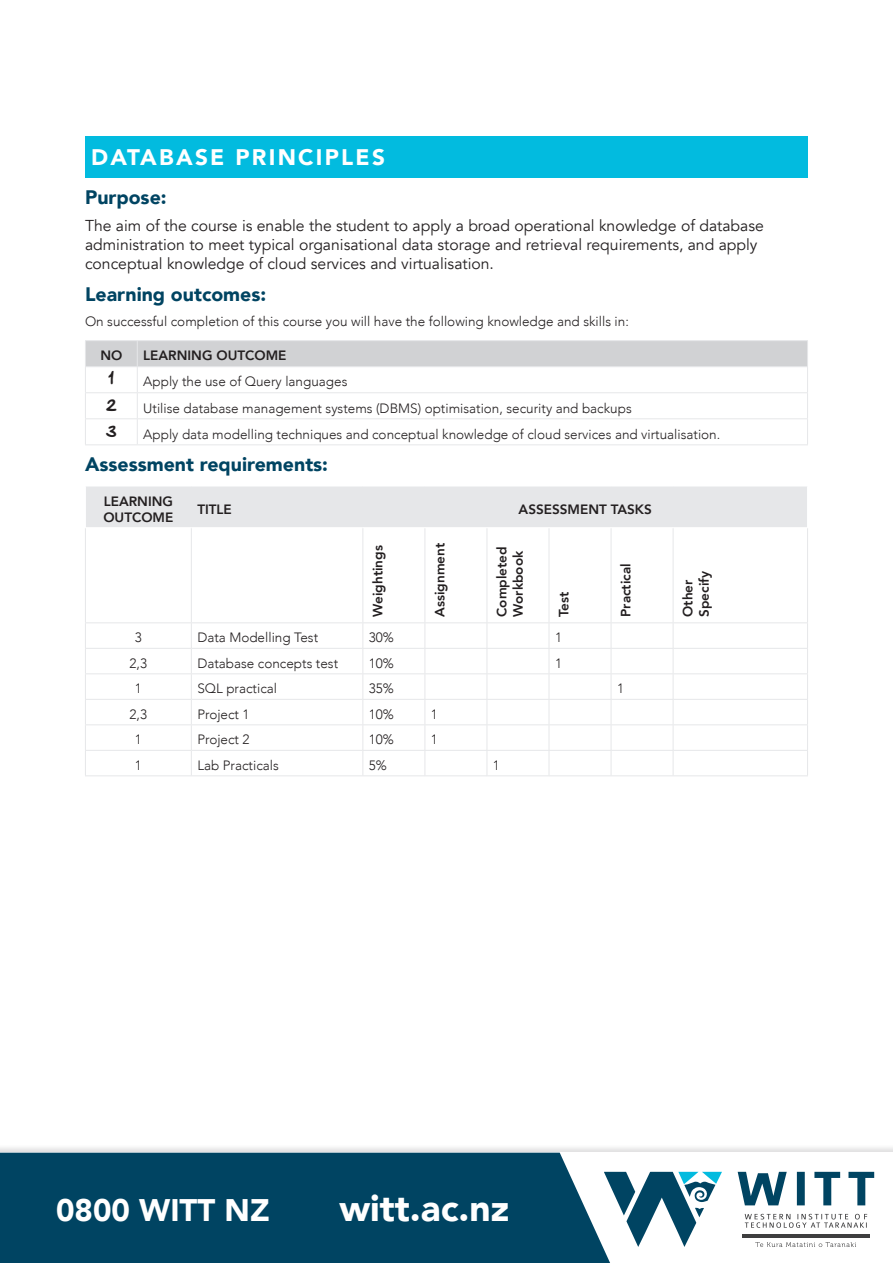
<style>
.page{position:relative;width:893px;height:1263px;background:#fff}
.page>*{position:absolute;margin:0;border:0;box-sizing:border-box;transform-origin:0 0}
.t1{font:900 36.9px "Avenir";color:#fff}
.t2{font:900 31.2px "Avenir";color:#fff}
.t3{font:900 22.5px "Avenir";letter-spacing:.1em;color:#fff}
.t4{font:900 19.5px "Avenir";color:#004462}
.t5{font:15.75px/18.9px "Avenir";color:#231f20}
.t6{font:300 13.5px "Avenir";color:#231f20}
.t7{font:800 13.5px/16.2px "Avenir";color:#231f20}
.t8{font:13.5px "Hand Of Sean Demo";color:#231f20}
</style>
<div class="page">
<div style="left:0;top:1144px;width:893px;height:119px;background:#231f20;opacity:.14"></div>
<div style="left:0;top:1153px;width:893px;height:110px;background:#fff"></div>
<div style="left:0;top:1153px;width:610px;height:110px;background:#004462"></div>
<svg style="left:604px;top:1172px;width:118px;height:75px"></svg>
<svg style="left:755px;top:1242px;width:101px;height:5px"></svg>
<svg style="left:745px;top:1214px;width:122px;height:14px"></svg>
<svg style="left:738px;top:1172px;width:136px;height:33px"></svg>
<hr style="left:742px;top:1234px;width:128px;height:3px;background:#3e3e3f">
<div style="left:85px;top:137px;width:723px;height:41px;background:#02bbdf"></div>
<hr style="left:85px;top:340px;width:52px;height:1px;background:#e6e7e9">
<hr style="left:137px;top:340px;width:671px;height:1px;background:#e6e7e9">
<svg style="left:85px;top:341px;width:723px;height:103px"></svg>
<hr style="left:85px;top:444px;width:52px;height:1px;background:#e6e7e9">
<hr style="left:137px;top:444px;width:671px;height:1px;background:#e6e7e9">
<div style="left:86px;top:487px;width:721px;height:40px;background:#e6e7e9"></div>
<hr style="left:191px;top:486px;width:1px;height:41px;background:#e6e7e9">
<hr style="left:362px;top:486px;width:1px;height:41px;background:#e6e7e9">
<hr style="left:85px;top:528px;width:1px;height:94px;background:#e6e7e9">
<hr style="left:191px;top:528px;width:1px;height:94px;background:#e6e7e9">
<hr style="left:362px;top:528px;width:1px;height:94px;background:#e6e7e9">
<hr style="left:425px;top:528px;width:1px;height:94px;background:#e6e7e9">
<hr style="left:487px;top:528px;width:1px;height:94px;background:#e6e7e9">
<hr style="left:549px;top:528px;width:1px;height:94px;background:#e6e7e9">
<hr style="left:611px;top:528px;width:1px;height:94px;background:#e6e7e9">
<hr style="left:673px;top:528px;width:1px;height:94px;background:#e6e7e9">
<hr style="left:807px;top:528px;width:1px;height:94px;background:#e6e7e9">
<hr style="left:191px;top:486px;width:172px;height:1px;background:#fff">
<hr style="left:85px;top:622px;width:106px;height:1px;background:#e6e7e9">
<hr style="left:191px;top:622px;width:172px;height:1px;background:#e6e7e9">
<hr style="left:363px;top:622px;width:62px;height:1px;background:#e6e7e9">
<hr style="left:425px;top:622px;width:62px;height:1px;background:#e6e7e9">
<hr style="left:487px;top:622px;width:62px;height:1px;background:#e6e7e9">
<hr style="left:549px;top:622px;width:62px;height:1px;background:#e6e7e9">
<hr style="left:611px;top:622px;width:62px;height:1px;background:#e6e7e9">
<hr style="left:673px;top:622px;width:135px;height:1px;background:#e6e7e9">
<hr style="left:85px;top:648px;width:106px;height:1px;background:#e6e7e9">
<hr style="left:191px;top:648px;width:172px;height:1px;background:#e6e7e9">
<hr style="left:363px;top:648px;width:62px;height:1px;background:#e6e7e9">
<hr style="left:425px;top:648px;width:62px;height:1px;background:#e6e7e9">
<hr style="left:487px;top:648px;width:62px;height:1px;background:#e6e7e9">
<hr style="left:549px;top:648px;width:62px;height:1px;background:#e6e7e9">
<hr style="left:611px;top:648px;width:62px;height:1px;background:#e6e7e9">
<hr style="left:673px;top:648px;width:135px;height:1px;background:#e6e7e9">
<hr style="left:85px;top:673px;width:106px;height:1px;background:#e6e7e9">
<hr style="left:191px;top:673px;width:172px;height:1px;background:#e6e7e9">
<hr style="left:363px;top:673px;width:62px;height:1px;background:#e6e7e9">
<hr style="left:425px;top:673px;width:62px;height:1px;background:#e6e7e9">
<hr style="left:487px;top:673px;width:62px;height:1px;background:#e6e7e9">
<hr style="left:549px;top:673px;width:62px;height:1px;background:#e6e7e9">
<hr style="left:611px;top:673px;width:62px;height:1px;background:#e6e7e9">
<hr style="left:673px;top:673px;width:135px;height:1px;background:#e6e7e9">
<hr style="left:85px;top:699px;width:106px;height:1px;background:#e6e7e9">
<hr style="left:191px;top:699px;width:172px;height:1px;background:#e6e7e9">
<hr style="left:363px;top:699px;width:62px;height:1px;background:#e6e7e9">
<hr style="left:425px;top:699px;width:62px;height:1px;background:#e6e7e9">
<hr style="left:487px;top:699px;width:62px;height:1px;background:#e6e7e9">
<hr style="left:549px;top:699px;width:62px;height:1px;background:#e6e7e9">
<hr style="left:611px;top:699px;width:62px;height:1px;background:#e6e7e9">
<hr style="left:673px;top:699px;width:135px;height:1px;background:#e6e7e9">
<hr style="left:85px;top:724px;width:106px;height:1px;background:#e6e7e9">
<hr style="left:191px;top:724px;width:172px;height:1px;background:#e6e7e9">
<hr style="left:363px;top:724px;width:62px;height:1px;background:#e6e7e9">
<hr style="left:425px;top:724px;width:62px;height:1px;background:#e6e7e9">
<hr style="left:487px;top:724px;width:62px;height:1px;background:#e6e7e9">
<hr style="left:549px;top:724px;width:62px;height:1px;background:#e6e7e9">
<hr style="left:611px;top:724px;width:62px;height:1px;background:#e6e7e9">
<hr style="left:673px;top:724px;width:135px;height:1px;background:#e6e7e9">
<hr style="left:85px;top:750px;width:106px;height:1px;background:#e6e7e9">
<svg style="left:85px;top:623px;width:1px;height:152px"></svg>
<hr style="left:191px;top:750px;width:172px;height:1px;background:#e6e7e9">
<svg style="left:191px;top:623px;width:1px;height:152px"></svg>
<hr style="left:363px;top:750px;width:62px;height:1px;background:#e6e7e9">
<svg style="left:362px;top:623px;width:1px;height:152px"></svg>
<hr style="left:425px;top:750px;width:62px;height:1px;background:#e6e7e9">
<svg style="left:425px;top:623px;width:1px;height:152px"></svg>
<hr style="left:487px;top:750px;width:62px;height:1px;background:#e6e7e9">
<svg style="left:487px;top:623px;width:1px;height:152px"></svg>
<hr style="left:549px;top:750px;width:62px;height:1px;background:#e6e7e9">
<svg style="left:549px;top:623px;width:1px;height:152px"></svg>
<hr style="left:611px;top:750px;width:62px;height:1px;background:#e6e7e9">
<svg style="left:611px;top:623px;width:1px;height:152px"></svg>
<hr style="left:673px;top:750px;width:135px;height:1px;background:#e6e7e9">
<svg style="left:673px;top:623px;width:1px;height:152px"></svg>
<svg style="left:807px;top:623px;width:1px;height:152px"></svg>
<hr style="left:85px;top:775px;width:106px;height:1px;background:#e6e7e9">
<hr style="left:191px;top:775px;width:172px;height:1px;background:#e6e7e9">
<hr style="left:363px;top:775px;width:62px;height:1px;background:#e6e7e9">
<hr style="left:425px;top:775px;width:62px;height:1px;background:#e6e7e9">
<hr style="left:487px;top:775px;width:62px;height:1px;background:#e6e7e9">
<hr style="left:549px;top:775px;width:62px;height:1px;background:#e6e7e9">
<hr style="left:611px;top:775px;width:62px;height:1px;background:#e6e7e9">
<hr style="left:673px;top:775px;width:135px;height:1px;background:#e6e7e9">
<h3 class="t3" style="left:91px;top:138px;width:295px">DATABASE PRINCIPLES</h3>
<h3 class="t4" style="left:85px;top:180px;width:83px">Purpose:</h3>
<p class="t5" style="left:85px;top:217px;width:680px">The aim of the course is enable the student to apply a broad operational knowledge of database administration to meet typical organisational data storage and retrieval requirements, and apply conceptual knowledge of cloud services and virtualisation.</p>
<h3 class="t4" style="left:85px;top:278px;width:183px">Learning outcomes:</h3>
<p class="t6" style="left:85px;top:313px;width:545px">On successful completion of this course you will have the following knowledge and skills in:</p>
<p class="t7" style="left:100px;top:347px;width:23px">NO</p>
<p class="t7" style="left:143px;top:347px;width:145px">LEARNING OUTCOME</p>
<p class="t8" style="left:108px;top:372px;width:8px">1</p>
<p class="t6" style="left:143px;top:374px;width:206px">Apply the use of Query languages</p>
<p class="t8" style="left:106px;top:398px;width:12px">2</p>
<p class="t6" style="left:143px;top:400px;width:490px">Utilise database management systems (DBMS) optimisation, security and backups</p>
<p class="t8" style="left:106px;top:424px;width:12px">3</p>
<p class="t6" style="left:143px;top:426px;width:578px">Apply data modelling techniques and conceptual knowledge of cloud services and virtualisation.</p>
<h3 class="t4" style="left:85px;top:448px;width:245px">Assessment requirements:</h3>
<p class="t7" style="left:103px;top:493px;width:71px">LEARNING<br>OUTCOME</p>
<p class="t7" style="left:197px;top:501px;width:36px">TITLE</p>
<p class="t7" style="left:519px;top:501px;width:135px">ASSESSMENT TASKS</p>
<p class="t7" style="left:370px;top:617px;width:73px;rotate:-90deg">Weightings</p>
<p class="t7" style="left:432px;top:617px;width:75px;rotate:-90deg">Assignment</p>
<p class="t7" style="left:494px;top:617px;width:72px;rotate:-90deg">Completed<br>Workbook</p>
<p class="t7" style="left:618px;top:617px;width:55px;rotate:-90deg">Practical</p>
<p class="t7" style="left:680px;top:617px;width:47px;rotate:-90deg">Other<br>Specify</p>
<p class="t7" style="left:556px;top:617px;width:27px;rotate:-90deg">Test</p>
<p class="t6" style="left:135px;top:630px;width:9px">3</p>
<p class="t6" style="left:197px;top:630px;width:122px">Data Modelling Test</p>
<p class="t6" style="left:369px;top:630px;width:27px">30%</p>
<p class="t6" style="left:555px;top:630px;width:9px">1</p>
<p class="t6" style="left:130px;top:655px;width:19px">2,3</p>
<p class="t6" style="left:197px;top:655px;width:142px">Database concepts test</p>
<p class="t6" style="left:369px;top:655px;width:27px">10%</p>
<p class="t6" style="left:555px;top:655px;width:9px">1</p>
<p class="t6" style="left:135px;top:681px;width:9px">1</p>
<p class="t6" style="left:197px;top:681px;width:81px">SQL practical</p>
<p class="t6" style="left:369px;top:681px;width:27px">35%</p>
<p class="t6" style="left:617px;top:681px;width:9px">1</p>
<p class="t6" style="left:130px;top:706px;width:19px">2,3</p>
<p class="t6" style="left:197px;top:706px;width:54px">Project 1</p>
<p class="t6" style="left:369px;top:706px;width:27px">10%</p>
<p class="t6" style="left:431px;top:706px;width:9px">1</p>
<p class="t6" style="left:135px;top:732px;width:9px">1</p>
<p class="t6" style="left:197px;top:732px;width:54px">Project 2</p>
<p class="t6" style="left:369px;top:732px;width:27px">10%</p>
<p class="t6" style="left:431px;top:732px;width:9px">1</p>
<p class="t6" style="left:135px;top:757px;width:9px">1</p>
<p class="t6" style="left:197px;top:757px;width:83px">Lab Practicals</p>
<p class="t6" style="left:369px;top:757px;width:20px">5%</p>
<p class="t6" style="left:493px;top:757px;width:9px">1</p>
<h2 class="t2" style="left:56px;top:1184px;width:215px">0800 WITT NZ</h2>
<h1 class="t1" style="left:339px;top:1177px;width:171px">witt.ac.nz</h1>
</div>
